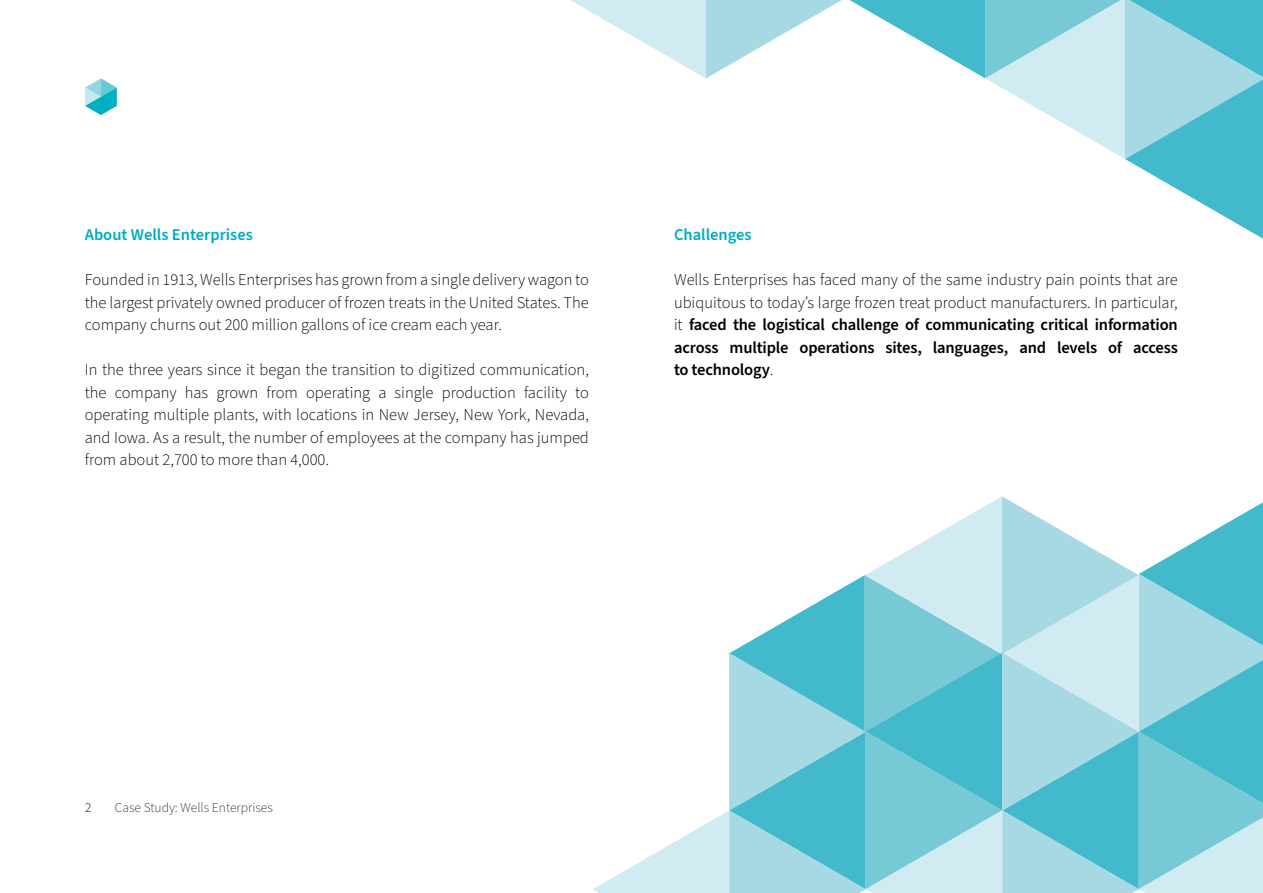
<style>
.page{position:relative;width:1263px;height:893px;background:#fff}
.page>*{position:absolute;margin:0;border:0;box-sizing:border-box;transform-origin:0 0}
.t1{font:300 16.5px/22.5px "Source Sans Pro";color:#000;text-align:justify}
.t2{font:600 16.5px "Source Sans Pro";color:#00abc2}
.t3{font:300 13.5px "Source Sans Pro";color:#3c3633}
.t4{font:300 13.5px "Source Sans Pro";color:#000}
.s1{font-weight:600}
</style>
<div class="page">
<svg style="left:85px;top:78px;width:32px;height:37px"></svg>
<svg style="left:593px;top:496px;width:670px;height:397px"></svg>
<svg style="left:849px;top:0;width:414px;height:239px"></svg>
<svg style="left:570px;top:0;width:272px;height:79px"></svg>
<p class="t2" style="left:85px;top:224px;width:170px">About Wells Enterprises</p>
<p class="t1" style="left:85px;top:269px;width:506px">Founded in 1913, Wells Enterprises has grown from a single delivery wagon to the largest privately owned producer of frozen treats in the United States. The company churns out 200 million gallons of ice cream each year.</p>
<p class="t1" style="left:85px;top:359px;width:506px">In the three years since it began the transition to digitized communication, the company has grown from operating a single production facility to operating multiple plants, with locations in New Jersey, New York, Nevada, and Iowa. As a result, the number of employees at the company has jumped from about 2,700 to more than 4,000.</p>
<p class="t2" style="left:674px;top:224px;width:79px">Challenges</p>
<p class="t1" style="left:674px;top:269px;width:505px">Wells Enterprises has faced many of the same industry pain points that are ubiquitous to today’s large frozen treat product manufacturers. In particular, it <span class="s1">faced the logistical challenge of communicating critical information across multiple operations sites, languages, and levels of access to technology</span>.</p>
<p class="t4" style="left:85px;top:798px;width:8px">2</p>
<p class="t3" style="left:115px;top:798px;width:160px">Case Study: Wells Enterprises</p>
</div>
